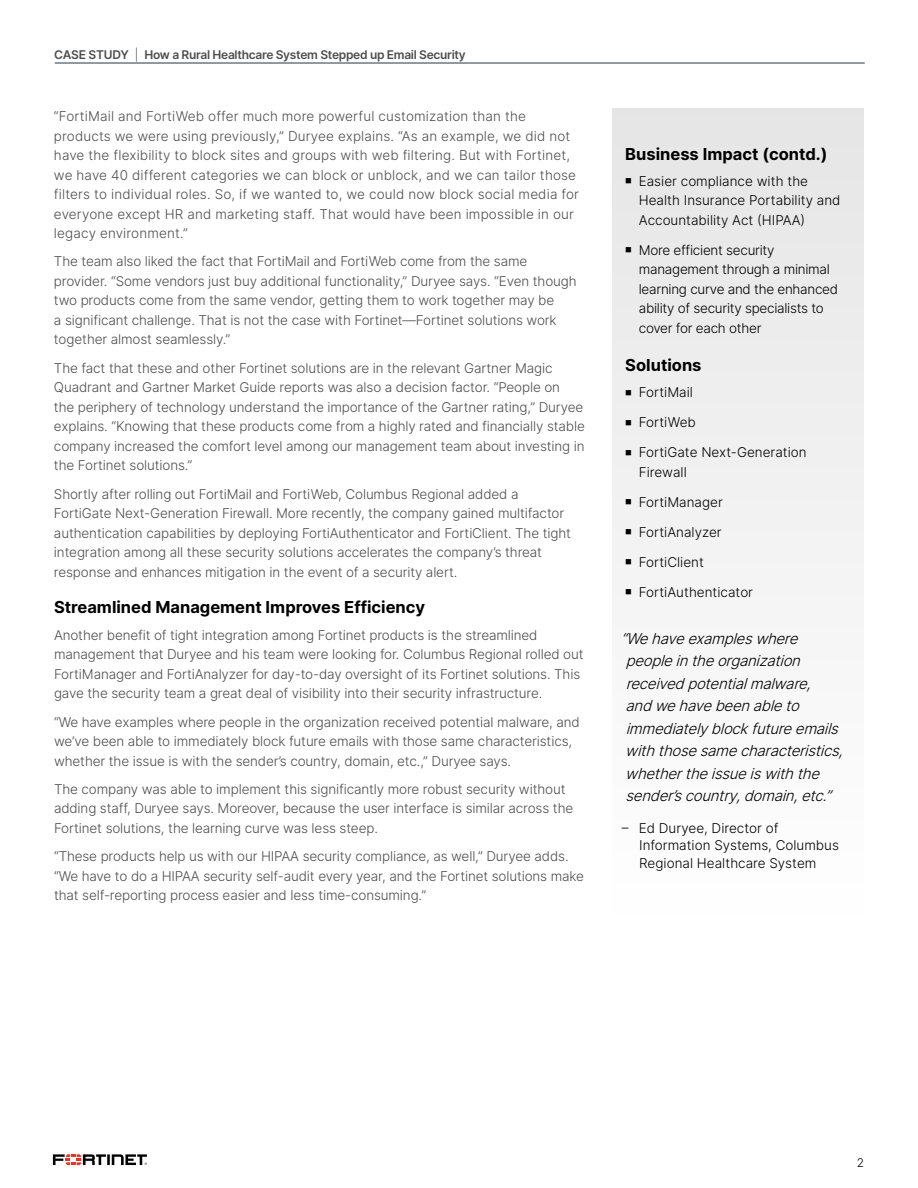
<style>
.page{position:relative;width:918px;height:1188px;background:#fff}
.page>*{position:absolute;margin:0;border:0;box-sizing:border-box;transform-origin:0 0}
.t1{font:700 16.5px "Inter";color:#000}
.t2{font:italic 300 15px/22.5px "Inter";color:#000}
.t3{font:300 13.5px/19.5px "Inter";letter-spacing:-.01em;color:#4d4d4f}
.t4{font:300 13.5px/19.5px "Inter";letter-spacing:.01em;color:#4d4d4f}
.t5{font:300 13.5px/19.5px "Inter";color:#000}
.t6{font:300 13.5px/19.5px "Inter";letter-spacing:-.02em;color:#000}
.t7{font:600 12px "Inter";letter-spacing:-.025em;color:#4d4d4f}
.t8{font:300 12px "Inter";color:#000}
.s1{font-weight:300}
</style>
<div class="page">
<hr style="left:55px;top:63px;width:810px;height:1px;background:#233746">
<svg style="left:53px;top:1154px;width:94px;height:11px"></svg>
<div style="left:612px;top:108px;width:252px;height:815px;background:#f2f2f2"></div>
<p class="t7" style="left:54px;top:46px;width:413px">CASE STUDY <span class="s1">|</span> How a Rural Healthcare System Stepped up Email Security</p>
<p class="t4" style="left:54px;top:106px;width:527px">“FortiMail and FortiWeb offer much more powerful customization than the products we were using previously,” Duryee explains. “As an example, we did not have the flexibility to block sites and groups with web filtering. But with Fortinet, we have 40 different categories we can block or unblock, and we can tailor those filters to individual roles. So, if we wanted to, we could now block social media for everyone except HR and marketing staff. That would have been impossible in our legacy environment.”</p>
<p class="t3" style="left:54px;top:252px;width:524px">The team also liked the fact that FortiMail and FortiWeb come from the same provider. “Some vendors just buy additional functionality,” Duryee says. “Even though two products come from the same vendor, getting them to work together may be<br>a significant challenge. That is not the case with Fortinet—Fortinet solutions work together almost seamlessly.”</p>
<p class="t3" style="left:54px;top:358px;width:532px">The fact that these and other Fortinet solutions are in the relevant Gartner Magic Quadrant and Gartner Market Guide reports was also a decision factor. “People on<br>the periphery of technology understand the importance of the Gartner rating,” Duryee explains. “Knowing that these products come from a highly rated and financially stable company increased the comfort level among our management team about investing in the Fortinet solutions.”</p>
<p class="t3" style="left:54px;top:484px;width:518px">Shortly after rolling out FortiMail and FortiWeb, Columbus Regional added a FortiGate Next-Generation Firewall. More recently, the company gained multifactor authentication capabilities by deploying FortiAuthenticator and FortiClient. The tight integration among all these security solutions accelerates the company’s threat response and enhances mitigation in the event of a security alert.</p>
<p class="t1" style="left:54px;top:595px;width:373px">Streamlined Management Improves Efficiency</p>
<p class="t3" style="left:54px;top:625px;width:531px">Another benefit of tight integration among Fortinet products is the streamlined management that Duryee and his team were looking for. Columbus Regional rolled out FortiManager and FortiAnalyzer for day-to-day oversight of its Fortinet solutions. This gave the security team a great deal of visibility into their security infrastructure.</p>
<p class="t3" style="left:54px;top:712px;width:527px">“We have examples where people in the organization received potential malware, and we’ve been able to immediately block future emails with those same characteristics, whether the issue is with the sender’s country, domain, etc.,” Duryee says.</p>
<p class="t3" style="left:54px;top:779px;width:521px">The company was able to implement this significantly more robust security without adding staff, Duryee says. Moreover, because the user interface is similar across the<br>Fortinet solutions, the learning curve was less steep.</p>
<p class="t3" style="left:54px;top:847px;width:532px">“These products help us with our HIPAA security compliance, as well,” Duryee adds. “We have to do a HIPAA security self-audit every year, and the Fortinet solutions make that self-reporting process easier and less time-consuming.”</p>
<p class="t1" style="left:625px;top:142px;width:204px">Business Impact (contd.)</p>
<p class="t5" style="left:639px;top:171px;width:203px;text-indent:-14px">■ Easier compliance with the<br>Health Insurance Portability and<br>Accountability Act (HIPAA)</p>
<p class="t6" style="left:639px;top:240px;width:201px;text-indent:-14px">■ More efficient security management through a minimal learning curve and the enhanced ability of security specialists to cover for each other</p>
<p class="t1" style="left:625px;top:353px;width:78px">Solutions</p>
<p class="t5" style="left:625px;top:383px;width:69px">■ FortiMail</p>
<p class="t5" style="left:625px;top:413px;width:72px">■ FortiWeb</p>
<p class="t5" style="left:639px;top:443px;width:169px;text-indent:-14px">■ FortiGate Next-Generation<br>Firewall</p>
<p class="t5" style="left:625px;top:492px;width:99px">■ FortiManager</p>
<p class="t5" style="left:625px;top:522px;width:98px">■ FortiAnalyzer</p>
<p class="t5" style="left:625px;top:552px;width:80px">■ FortiClient</p>
<p class="t5" style="left:625px;top:582px;width:129px">■ FortiAuthenticator</p>
<p class="t2" style="left:621px;top:627px;width:229px">“Wehaveexampleswhere peopleintheorganization receivedpotentialmalware, andwehavebeenableto immediatelyblockfutureemails withthosesamecharacteristics, whethertheissueiswiththe sender’scountry,domain,etc.”</p>
<p class="t5" style="left:639px;top:818px;width:201px;line-height:18px;text-indent:-17px">– Ed Duryee, Director of<br>Information Systems, Columbus<br>Regional Healthcare System</p>
<p class="t8" style="left:857px;top:1154px;width:9px">2</p>
</div>
